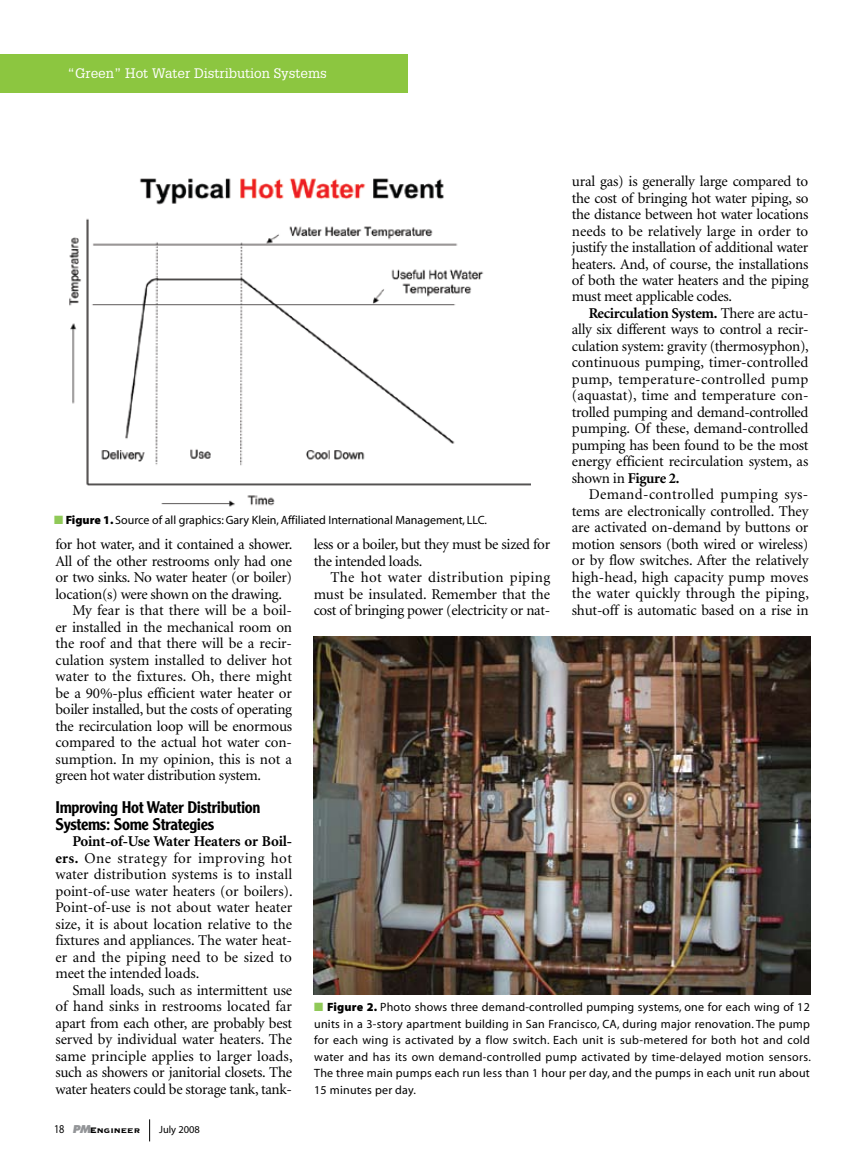
<style>
.page{position:relative;width:864px;height:1161px;background:#fff}
.page>*{position:absolute;margin:0;border:0;box-sizing:border-box;transform-origin:0 0}
.t1{font:500 16.5px/16.5px "Clearface Gothic LH";letter-spacing:-.02em;color:#000}
.t2{font:15px/16.5px "Minion";letter-spacing:-.015em;color:#000;text-align:justify}
.t3{font:15px "Minion";letter-spacing:.01em;color:#000}
.t4{font:13.5px "Glypha";color:#fff}
.t5{font:12px/16.5px "Myriad MM 400 600";color:#000;text-align:justify}
.t6{font:10.5px "Copperplate Thirty Three BC";color:#000}
.t7{font:10.5px "Myriad MM 400 600";color:#000}
.s1{font-weight:700}
.s2{color:#90c958}
.s3{font-family:"Myriad MM 830 600"}
.s4{font-family:"Myriad MM 400 600";font-size:12px}
.s5{font-family:"Futura";font-weight:800;font-style:italic;color:#939598}
</style>
<div class="page">
<svg style="left:149px;top:1119px;width:1px;height:22px"></svg>
<div style="left:0;top:54px;width:408px;height:39px;background:#8cc640"></div>
<img style="left:69px;top:178px;width:461px;height:329px">
<img style="left:314px;top:636px;width:496px;height:358px">
<p class="t4" style="left:68px;top:65px;width:261px">“Green” Hot Water Distribution Systems</p>
<p class="t2" style="left:572px;top:174px;width:238px">ural gas) is generally large compared to the cost of bringing hot water piping, so the distance between hot water locations needs to be relatively large in order to justify the installation of additional water heaters. And, of course, the installations of both the water heaters and the piping must meet applicable codes.</p>
<p class="t2" style="left:572px;top:306px;width:239px;text-indent:17px"><span class="s1">Recirculation System.</span> There are actu&shy;ally six different ways to control a recir&shy;culation system: gravity (thermosyphon), continuous pumping, timer-controlled pump, temperature-controlled pump (aquastat), time and temperature con&shy;trolled pumping and demand-controlled pumping. Of these, demand-controlled pumping has been found to be the most energy efficient recirculation system, as shown in <span class="s1">Figure 2.</span></p>
<p class="t2" style="left:572px;top:487px;width:239px;text-indent:17px">Demand-controlled pumping sys&shy;tems are electronically controlled. They are activated on-demand by buttons or motion sensors (both wired or wireless) or by flow switches. After the relatively high-head, high capacity pump moves the water quickly through the piping, shut-off is automatic based on a rise in</p>
<p class="t5" style="left:54px;top:512px;width:435px"><span class="s2">■</span> <span class="s3">Figure 1.</span> Source of all graphics: Gary Klein, Affiliated International Management, LLC.</p>
<p class="t2" style="left:56px;top:537px;width:239px">for hot water, and it contained a shower.</p>
<p class="t2" style="left:56px;top:553px;width:238px">All of the other restrooms only had one</p>
<p class="t2" style="left:56px;top:570px;width:238px">or two sinks. No water heater (or boiler)</p>
<p class="t2" style="left:56px;top:586px;width:228px">location(s) were shown on the drawing.</p>
<p class="t2" style="left:72px;top:603px;width:221px">My fear is that there will be a boil-</p>
<p class="t2" style="left:56px;top:619px;width:238px">er installed in the mechanical room on</p>
<p class="t2" style="left:56px;top:636px;width:238px">the roof and that there will be a recir-</p>
<p class="t2" style="left:56px;top:652px;width:238px">culation system installed to deliver hot</p>
<p class="t3" style="left:56px;top:669px;width:238px">water to the fixtures. Oh, there might</p>
<p class="t2" style="left:56px;top:685px;width:238px">be a 90%-plus efficient water heater or</p>
<p class="t2" style="left:56px;top:702px;width:238px">boiler installed, but the costs of operating</p>
<p class="t2" style="left:56px;top:718px;width:238px">the recirculation loop will be enormous</p>
<p class="t2" style="left:56px;top:735px;width:238px">compared to the actual hot water con-</p>
<p class="t2" style="left:56px;top:751px;width:238px">sumption. In my opinion, this is not a</p>
<p class="t2" style="left:56px;top:768px;width:207px">green hot water distribution system.</p>
<p class="t1" style="left:56px;top:799px;width:206px">Improving Hot Water Distribution<br>Systems: Some Strategies</p>
<p class="t2" style="left:55px;top:834px;width:239px;text-indent:17px"><span class="s1">Point-of-Use Water Heaters or Boil&shy;ers.</span> One strategy for improving hot water distribution systems is to install point-of-use water heaters (or boilers).<br>Point-of-use is not about water heater size, it is about location relative to the fixtures and appliances. The water heat&shy;er and the piping need to be sized to meet the intended loads.</p>
<p class="t2" style="left:55px;top:982px;width:239px;text-indent:17px">Small loads, such as intermittent use of hand sinks in restrooms located far apart from each other, are probably best served by individual water heaters. The same principle applies to larger loads, such as showers or janitorial closets. The water heaters could be storage tank, tank-</p>
<p class="t2" style="left:314px;top:537px;width:238px">less or a boiler, but they must be sized for the intended loads.</p>
<p class="t2" style="left:314px;top:570px;width:238px;text-indent:17px">The hot water distribution piping must be insulated. Remember that the cost of bringing power (electricity or nat-</p>
<p class="t5" style="left:314px;top:999px;width:498px"><span class="s2">■</span> <span class="s3">Figure 2.</span> Photo shows three demand-controlled pumping systems, one for each wing of 12 units in a 3-story apartment building in San Francisco, CA, during major renovation. The pump for each wing is activated by a flow switch. Each unit is sub-metered for both hot and cold water and has its own demand-controlled pump activated by time-delayed motion sensors.<br>The three main pumps each run less than 1 hour per day, and the pumps in each unit run about 15 minutes per day.</p>
<p class="t6" style="left:54px;top:1125px;width:88px"><span class="s4">18</span> <span class="s5">PM</span>Engineer</p>
<p class="t7" style="left:159px;top:1125px;width:42px">July 2008</p>
</div>
